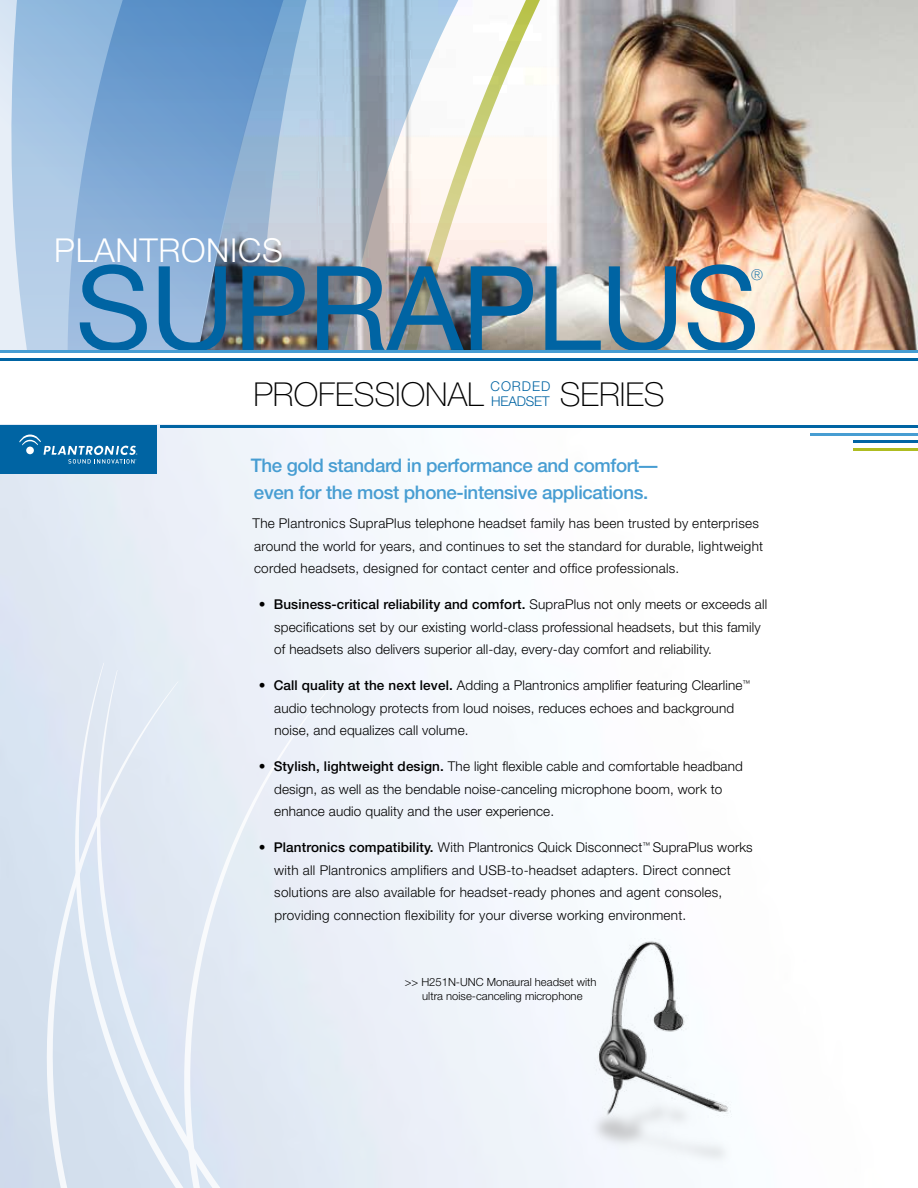
<style>
.page{position:relative;width:918px;height:1188px;background:#fff}
.page>*{position:absolute;margin:0;border:0;box-sizing:border-box;transform-origin:0 0}
.t1{font:117px "Helvetica Neue";letter-spacing:-.01em;color:#0064a3}
.t2{font:100 33px "Helvetica Neue";color:#000}
.t3{font:300 33px "Helvetica Neue";letter-spacing:.02em;color:#fff}
.t4{font:500 18.75px/27px "Helvetica Neue";letter-spacing:-.02em;color:#479dd2}
.t5{font:100 14.85px "Helvetica Neue";color:#0064a3}
.t6{font:300 13.5px/22.5px "Helvetica Neue";letter-spacing:.01em;color:#000}
.t7{font:300 13.5px/14.2px "Helvetica Neue";letter-spacing:.07em;color:#0064a3}
.t8{font:300 11.25px/13.5px "Helvetica Neue";color:#000;text-align:center}
.s1{font-weight:500}
</style>
<div class="page">
<img style="left:546px;top:0;width:372px;height:350px">
<img style="left:0;top:425px;width:918px;height:763px">
<svg style="left:465px;top:0;width:81px;height:350px"></svg>
<svg style="left:310px;top:0;width:155px;height:350px"></svg>
<svg style="left:288px;top:0;width:22px;height:350px;background:#a3b5c5"></svg>
<svg style="left:0;top:0;width:288px;height:350px;background:#8badd1"></svg>
<svg style="left:72px;top:670px;width:216px;height:16px;background:#e6ecf5"></svg>
<svg style="left:21px;top:681px;width:158px;height:507px;background:#dbe5f1"></svg>
<svg style="left:161px;top:686px;width:171px;height:502px;background:#e4ebf4"></svg>
<hr style="left:161px;top:425px;width:757px;height:2px;background:#0064a3">
<hr style="left:0;top:358px;width:918px;height:3px;background:#0064a3">
<hr style="left:0;top:350px;width:918px;height:3px;background:#479dd2">
<hr style="left:853px;top:441px;width:65px;height:2px;background:#0064a3">
<hr style="left:853px;top:449px;width:65px;height:2px;background:#aebc21">
<hr style="left:811px;top:433px;width:107px;height:2px;background:#479dd2">
<div style="left:0;top:425px;width:157px;height:48px;background:#0064a3"></div>
<svg style="left:19px;top:435px;width:118px;height:29px"></svg>
<img style="left:559px;top:938px;width:201px;height:229px">
<h2 class="t3" style="left:54px;top:230px;width:230px">Plantro nics</h2>
<h1 class="t1" style="left:75px;top:239px;width:685px">SUPRAPLUS</h1>
<p class="t5" style="left:751px;top:266px;width:13px">®</p>
<h2 class="t2" style="left:253px;top:375px;width:232px">PROFESSIONAL</h2>
<h2 class="t2" style="left:560px;top:375px;width:19px">SERIES</h2>
<p class="t7" style="left:491px;top:379px;width:61px">CORDED headset</p>
<h3 class="t4" style="left:251px;top:452px;width:408px">The gold standard in performance and comfort— even for the most phone-intensive applications.</h3>
<p class="t6" style="left:252px;top:512px;width:512px">The Plantronics SupraPlus telephone headset family has been trusted by enterprises around the world for years, and continues to set the standard for durable, lightweight corded headsets, designed for contact center and office professionals.</p>
<p class="t6" style="left:274px;top:593px;width:494px;text-indent:-15px"><span class="s1">• Business-critical reliability and comfort.</span> SupraPlus not only meets or exceeds all specifications set by our existing world-class professional headsets, but this family of headsets also delivers superior all-day, every-day comfort and reliability.</p>
<p class="t6" style="left:274px;top:674px;width:478px;text-indent:-16px"><span class="s1">• Call quality at the next level.</span> Adding a Plantronics amplifier featuring Clearline<sup>™ </sup>audio technology protects from loud noises, reduces echoes and background noise, and equalizes call volume.</p>
<p class="t6" style="left:274px;top:755px;width:470px;text-indent:-15px"><span class="s1">• Stylish, lightweight design.</span> The light flexible cable and comfortable headband design, as well as the bendable noise-canceling microphone boom, work to enhance audio quality and the user experience.</p>
<p class="t6" style="left:274px;top:836px;width:480px;text-indent:-15px"><span class="s1">• Plantronics compatibility.</span> With Plantronics Quick Disconnect<sup>™</sup> SupraPlus works with all Plantronics amplifiers and USB-to-headset adapters. Direct connect solutions are also available for headset-ready phones and agent consoles, providing connection flexibility for your diverse working environment.</p>
<p class="t8" style="left:405px;top:975px;width:193px">&gt;&gt; H251N-UNC Monaural headset with ultra noise-canceling microphone</p>
</div>
